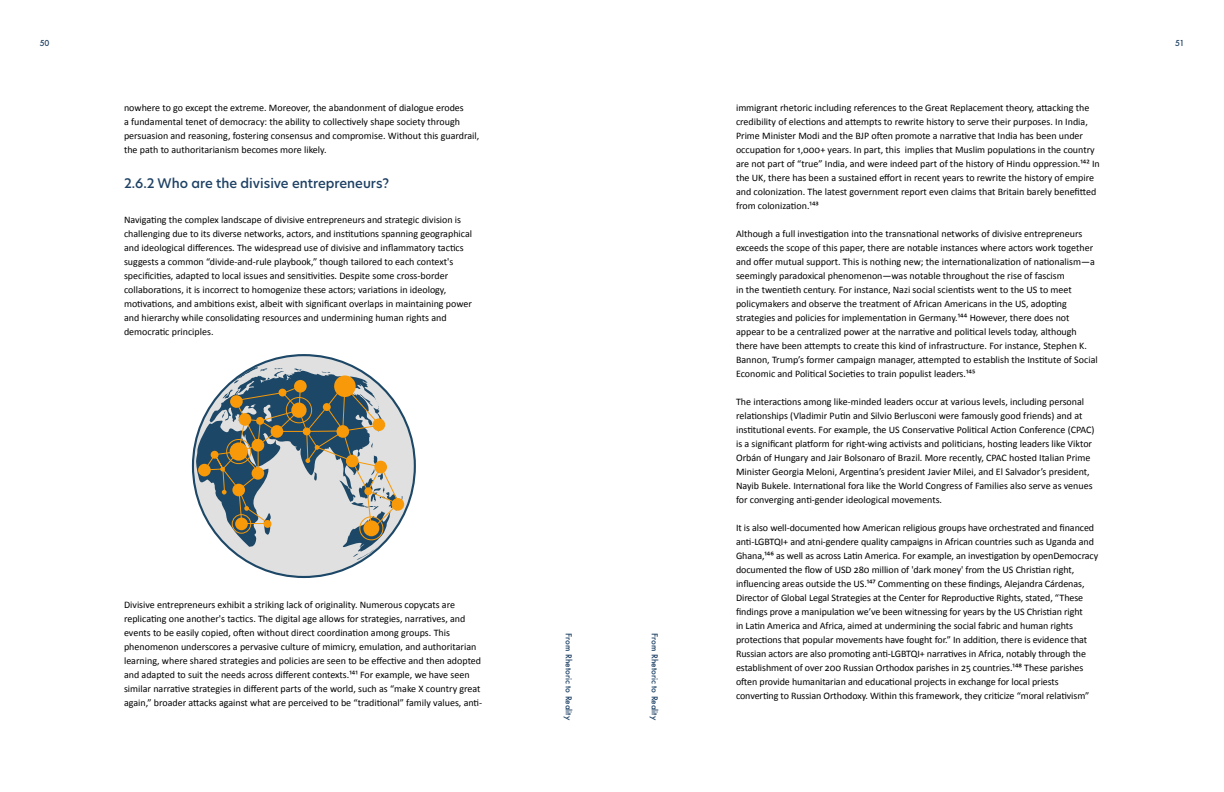
<style>
.page{position:relative;width:1224px;height:792px;background:#fff}
.page>*{position:absolute;margin:0;border:0;box-sizing:border-box;transform-origin:0 0}
.Subheading_B{font:500 13px "New Hero";color:#1e4164}
.Body_text{font:10px/14px "Calibri";color:#000}
.t1{font:500 8px "Futura";color:#1e4164}
</style>
<div class="page">
<div style="left:194px;top:356px;width:220px;height:220px;background:#e0e0e0;border-radius:50%"></div>
<svg style="left:196px;top:367px;width:207px;height:193px"></svg>
<svg style="left:294px;top:380px;width:13px;height:13px"></svg>
<div style="left:363px;top:520px;width:16px;height:16px;background:#f79908;border-radius:50%"></div>
<div style="left:359px;top:516px;width:24px;height:24px;border:1px solid #f79908;border-radius:50%"></div>
<svg style="left:334px;top:375px;width:22px;height:22px"></svg>
<div style="left:232px;top:514px;width:19px;height:20px;border:1px solid #f79908;border-radius:50%"></div>
<div style="left:198px;top:464px;width:13px;height:12px;background:#f79908;border-radius:50%"></div>
<div style="left:392px;top:498px;width:12px;height:13px;background:#f79908;border-radius:50%"></div>
<svg style="left:204px;top:382px;width:196px;height:150px"></svg>
<p class="t1" style="left:40px;top:38px;width:11px">50</p>
<p class="t1" style="left:1175px;top:38px;width:11px">51</p>
<p class="Body_text" style="left:124px;top:101px;width:357px">nowhere to go except the extreme. Moreover, the abandonment of dialogue erodes<br>a fundamental tenet of democracy: the ability to collectively shape society through persuasion and reasoning, fostering consensus and compromise. Without this guardrail, the path to authoritarianism becomes more likely.</p>
<p class="Subheading_B" style="left:124px;top:175px;width:267px">2.6.2 Who are the divisive entrepreneurs?</p>
<p class="Body_text" style="left:124px;top:213px;width:350px">Navigating the complex landscape of divisive entrepreneurs and strategic division is challenging due to its diverse networks, actors, and institutions spanning geographical and ideological differences. The widespread use of divisive and inflammatory tactics suggests a common “divide-and-rule playbook,” though tailored to each context's specificities, adapted to local issues and sensitivities. Despite some cross-border collaborations, it is incorrect to homogenize these actors; variations in ideology, motivations, and ambitions exist, albeit with significant overlaps in maintaining power and hierarchy while consolidating resources and undermining human rights and democratic principles.</p>
<p class="Body_text" style="left:124px;top:598px;width:360px">Divisive entrepreneurs exhibit a striking lack of originality. Numerous copycats are replicating one another's tactics. The digital age allows for strategies, narratives, and events to be easily copied, often without direct coordination among groups. This phenomenon underscores a pervasive culture of mimicry, emulation, and authoritarian learning, where shared strategies and policies are seen to be effective and then adopted and adapted to suit the needs across different contexts.¹⁴¹ For example, we have seen similar narrative strategies in different parts of the world, such as “make X country great again,” broader attacks against what are perceived to be “traditional” family values, anti-</p>
<p class="t1" style="left:574px;top:633px;width:88px;rotate:90deg">From Rhetoric to Reality</p>
<p class="t1" style="left:660px;top:633px;width:88px;rotate:90deg">From Rhetoric to Reality</p>
<p class="Body_text" style="left:736px;top:101px;width:365px">immigrant rhetoric including references to the Great Replacement theory, attacking the credibility of elections and attempts to rewrite history to serve their purposes. In India, Prime Minister Modi and the BJP often promote a narrative that India has been under occupation for 1,000+ years. In part, this implies that Muslim populations in the country are not part of “true” India, and were indeed part of the history of Hindu oppression.¹⁴² In the UK, there has been a sustained effort in recent years to rewrite the history of empire and colonization. The latest government report even claims that Britain barely benefitted from colonization.¹⁴³</p>
<p class="Body_text" style="left:736px;top:227px;width:363px">Although a full investigation into the transnational networks of divisive entrepreneurs exceeds the scope of this paper, there are notable instances where actors work together and offer mutual support. This is nothing new; the internationalization of nationalism—a seemingly paradoxical phenomenon—was notable throughout the rise of fascism<br>in the twentieth century. For instance, Nazi social scientists went to the US to meet policymakers and observe the treatment of African Americans in the US, adopting strategies and policies for implementation in Germany.¹⁴⁴ However, there does not appear to be a centralized power at the narrative and political levels today, although there have been attempts to create this kind of infrastructure. For instance, Stephen K.<br>Bannon, Trump’s former campaign manager, attempted to establish the Institute of Social Economic and Political Societies to train populist leaders.¹⁴⁵</p>
<p class="Body_text" style="left:736px;top:395px;width:360px">The interactions among like-minded leaders occur at various levels, including personal relationships (Vladimir Putin and Silvio Berlusconi were famously good friends) and at institutional events. For example, the US Conservative Political Action Conference (CPAC) is a significant platform for right-wing activists and politicians, hosting leaders like Viktor Orbán of Hungary and Jair Bolsonaro of Brazil. More recently, CPAC hosted Italian Prime Minister Georgia Meloni, Argentina’s president Javier Milei, and El Salvador’s president, Nayib Bukele. International fora like the World Congress of Families also serve as venues for converging anti-gender ideological movements.</p>
<p class="Body_text" style="left:736px;top:521px;width:364px">It is also well-documented how American religious groups have orchestrated and financed anti-LGBTQI+ and atni-gendere quality campaigns in African countries such as Uganda and Ghana,¹⁴⁶ as well as across Latin America. For example, an investigation by openDemocracy documented the flow of USD 280 million of 'dark money' from the US Christian right, influencing areas outside the US.¹⁴⁷ Commenting on these findings, Alejandra Cárdenas, Director of Global Legal Strategies at the Center for Reproductive Rights, stated, “These findings prove a manipulation we’ve been witnessing for years by the US Christian right<br>in Latin America and Africa, aimed at undermining the social fabric and human rights protections that popular movements have fought for.” In addition, there is evidence that Russian actors are also promoting anti-LGBTQI+ narratives in Africa, notably through the establishment of over 200 Russian Orthodox parishes in 25 countries.¹⁴⁸ These parishes often provide humanitarian and educational projects in exchange for local priests converting to Russian Orthodoxy. Within this framework, they criticize “moral relativism”</p>
</div>
